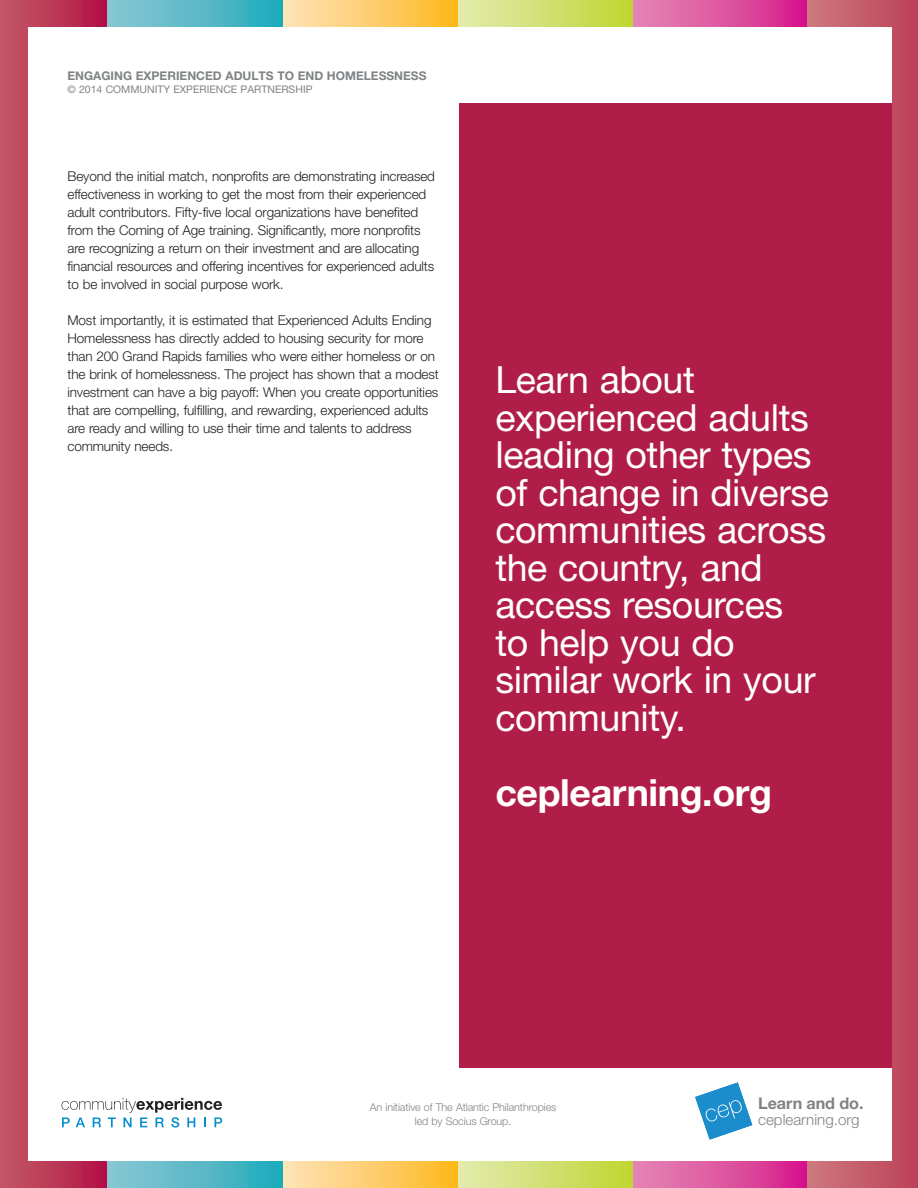
<style>
.page{position:relative;width:918px;height:1188px;background:#fff}
.page>*{position:absolute;margin:0;border:0;box-sizing:border-box;transform-origin:0 0}
.t1{font:37.5px/37.5px "Helvetica Neue LT Std";letter-spacing:-.01em;color:#fff}
.t2{font:700 37.5px "Helvetica Neue LT Std";letter-spacing:-.01em;color:#fff}
.t3{font:700 16.2px "Helvetica Neue LT Std";letter-spacing:-.005em;color:#808385}
.t4{font:300 15.15px "Helvetica Neue LT Std";color:#808385}
.t5{font:300 13.5px/18px "Helvetica Neue LT Std";letter-spacing:-.01em;color:#231f20}
.t6{font:700 12px "Helvetica Neue LT Std";color:#808385}
.t7{font:300 10.8px/13.5px "Helvetica Neue LT Std";letter-spacing:-.01em;color:#808385;text-align:center}
.t8{font:10.5px "Helvetica Neue LT Std";color:#808385}
</style>
<div class="page">
<div style="left:632px;top:0;width:176px;height:1188px;background:linear-gradient(to right,#e58cb6,#d71b8c)"></div>
<div style="left:808px;top:0;width:110px;height:1188px;background:linear-gradient(to right,#cc797e,#bd4159)"></div>
<div style="left:0;top:0;width:107px;height:1188px;background:linear-gradient(to right,#c35a66,#b21147)"></div>
<div style="left:457px;top:0;width:175px;height:1188px;background:linear-gradient(to right,#e3ebb0,#bfd532)"></div>
<div style="left:282px;top:0;width:175px;height:1188px;background:linear-gradient(to right,#fee3bc,#fdb91f)"></div>
<div style="left:107px;top:0;width:175px;height:1188px;background:linear-gradient(to right,#8ec7d3,#22abbc)"></div>
<div style="left:28px;top:27px;width:864px;height:1134px;background:#fff"></div>
<div style="left:459px;top:104px;width:433px;height:964px;background:#b11d49"></div>
<svg style="left:695px;top:1083px;width:57px;height:57px"></svg>
<svg style="left:62px;top:1098px;width:160px;height:30px"></svg>
<p class="t6" style="left:68px;top:68px;width:361px">ENGAGING EXPERIENCED ADULTS TO END HOMELESSNESS</p>
<p class="t8" style="left:68px;top:83px;width:247px">© 2014 COMMUNITY EXPERIENCE PARTNERSHIP</p>
<p class="t5" style="left:68px;top:167px;width:369px">Beyond the initial match, nonprofits are demonstrating increased effectiveness in working to get the most from their experienced adult contributors. Fifty-five local organizations have benefited from the Coming of Age training. Significantly, more nonprofits are recognizing a return on their investment and are allocating financial resources and offering incentives for experienced adults to be involved in social purpose work.</p>
<p class="t5" style="left:68px;top:311px;width:373px">Most importantly, it is estimated that Experienced Adults Ending Homelessness has directly added to housing security for more than 200 Grand Rapids families who were either homeless or on the brink of homelessness. The project has shown that a modest investment can have a big payoff: When you create opportunities that are compelling, fulfilling, and rewarding, experienced adults are ready and willing to use their time and talents to address community needs.</p>
<h1 class="t1" style="left:495px;top:361px;width:335px">Learn about experienced adults leading other types of change in diverse communities across the country, and access resources<br>to help you do similar work in your community.</h1>
<h1 class="t2" style="left:495px;top:769px;width:278px">ceplearning.org</h1>
<p class="t7" style="left:370px;top:1100px;width:188px">An initiative of The Atlantic Philanthropies led by Socius Group.</p>
<p class="t3" style="left:758px;top:1094px;width:107px">Learn and do.</p>
<p class="t4" style="left:758px;top:1110px;width:103px">ceplearning.org</p>
</div>
